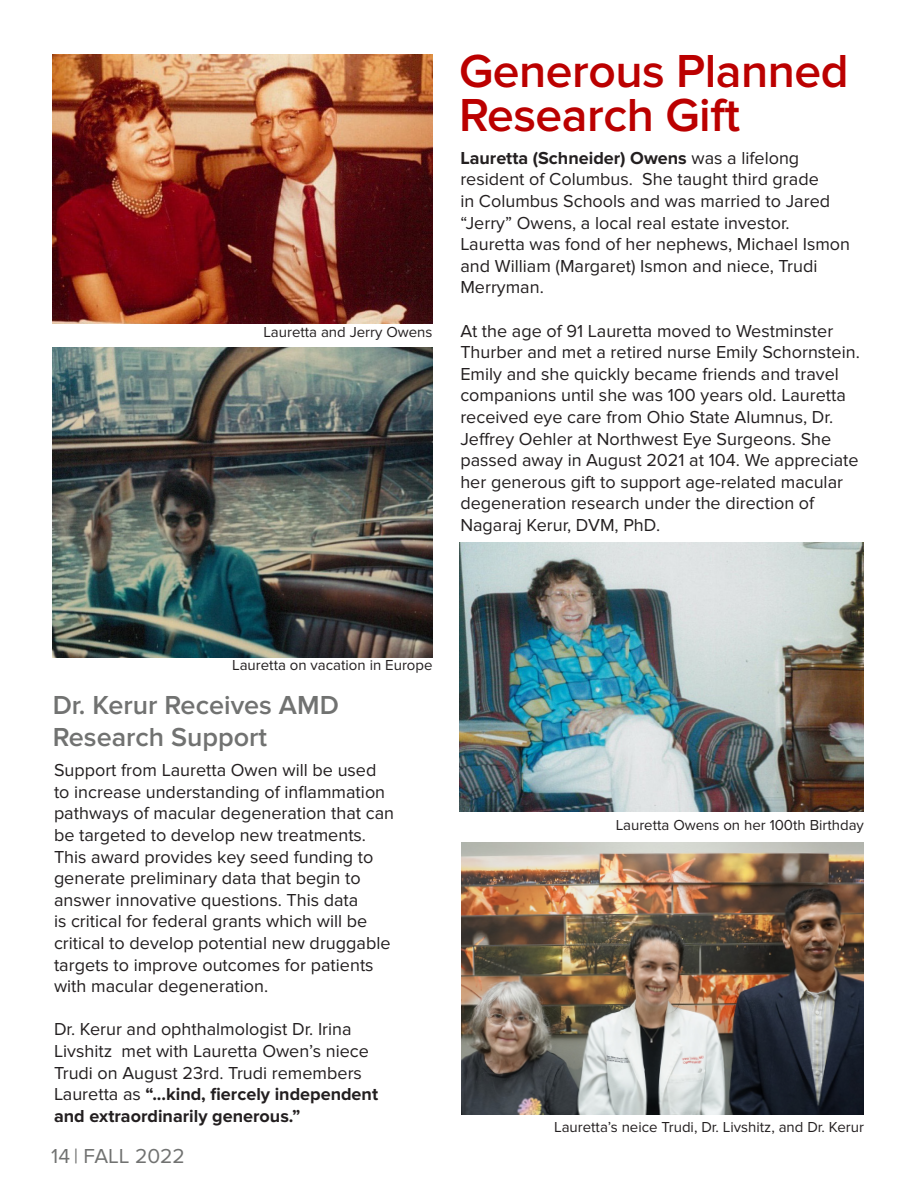
<style>
.page{position:relative;width:918px;height:1188px;background:#fff}
.page>*{position:absolute;margin:0;border:0;box-sizing:border-box;transform-origin:0 0}
.t1{font:600 48px "Proxima Nova";letter-spacing:-.01em;color:#b00}
.t2{font:600 27px/32.4px "Proxima Nova";color:#717271}
.t3{font:21px "Proxima Nova";color:#717271}
.t4{font:18px/21.6px "Proxima Nova";color:#231f20}
.t5{font:15px "Proxima Nova";color:#231f20}
.s1{font-weight:700}
</style>
<div class="page">
<img style="left:53px;top:54px;width:379px;height:270px">
<img style="left:53px;top:348px;width:379px;height:309px">
<img style="left:459px;top:542px;width:405px;height:270px">
<img style="left:461px;top:843px;width:403px;height:271px">
<p class="t5" style="left:263px;top:323px;width:171px">Lauretta and Jerry Owens</p>
<p class="t1" style="left:459px;top:44px;width:391px">Generous Planned</p>
<p class="t1" style="left:459px;top:87px;width:282px">Research Gift</p>
<p class="t4" style="left:460px;top:147px;width:391px"><span class="s1">Lauretta (Schneider) Owens</span> was a lifelong resident of Columbus. She taught third grade<br>in Columbus Schools and was married to Jared “Jerry” Owens, a local real estate investor.<br>Lauretta was fond of her nephews, Michael Ismon and William (Margaret) Ismon and niece, Trudi Merryman.</p>
<p class="t4" style="left:460px;top:320px;width:401px">At the age of 91 Lauretta moved to Westminster Thurber and met a retired nurse Emily Schornstein.<br>Emily and she quickly became friends and travel companions until she was 100 years old. Lauretta received eye care from Ohio State Alumnus, Dr.<br>Jeffrey Oehler at Northwest Eye Surgeons. She passed away in August 2021 at 104. We appreciate her generous gift to support age-related macular degeneration research under the direction of Nagaraj Kerur, DVM, PhD.</p>
<p class="t5" style="left:232px;top:657px;width:202px">Lauretta on vacation in Europe</p>
<p class="t2" style="left:53px;top:689px;width:288px">Dr. Kerur Receives AMD<br>Research Support</p>
<p class="t4" style="left:54px;top:760px;width:342px">Support from Lauretta Owen will be used to increase understanding of inflammation pathways of macular degeneration that can be targeted to develop new treatments.<br>This award provides key seed funding to generate preliminary data that begin to answer innovative questions. This data<br>is critical for federal grants which will be critical to develop potential new druggable targets to improve outcomes for patients with macular degeneration.</p>
<p class="t4" style="left:54px;top:1019px;width:326px">Dr. Kerur and ophthalmologist Dr. Irina Livshitz met with Lauretta Owen’s niece Trudi on August 23rd. Trudi remembers Lauretta as <span class="s1">“...kind, fiercely independent and extraordinarily generous.”</span></p>
<p class="t3" style="left:51px;top:1144px;width:135px">14 | FALL 2022</p>
<p class="t5" style="left:616px;top:816px;width:250px">Lauretta Owens on her 100th Birthday</p>
<p class="t5" style="left:554px;top:1118px;width:311px">Lauretta’s neice Trudi, Dr. Livshitz, and Dr. Kerur</p>
</div>
